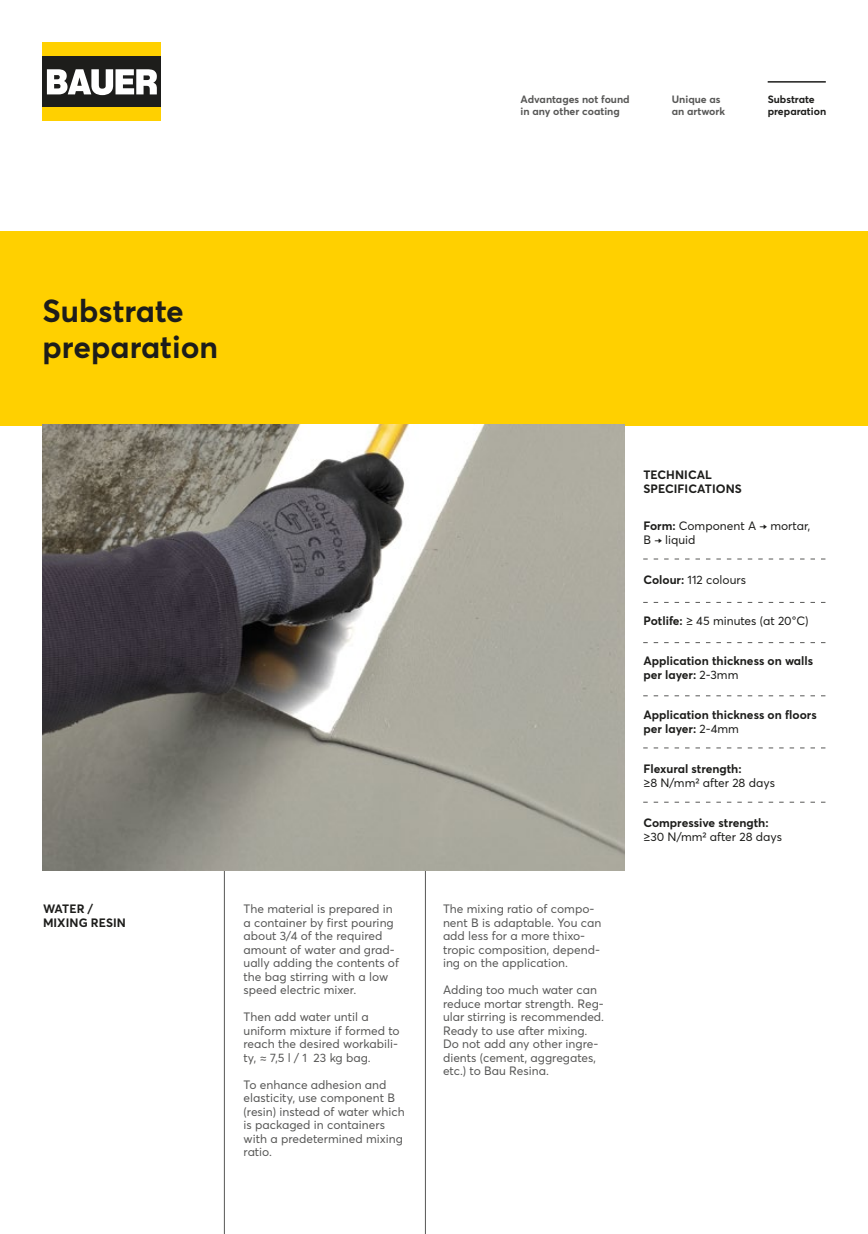
<style>
.page{position:relative;width:868px;height:1234px;background:#fff}
.page>*{position:absolute;margin:0;border:0;box-sizing:border-box;transform-origin:0 0}
.t1{font:700 31.5px/36px "Averta";color:#1d1d1b}
.t2{font:12px/13.5px "Averta";color:#575756}
.t3{font:700 12px/13.5px "Averta";color:#1d1d1b}
.t4{font:12px/13.5px "Averta";color:#1d1d1b}
.t5{font:700 10.5px/12px "Averta";color:#575756}
.t6{font:700 10.5px/12px "Averta";color:#1d1d1b}
.s1{font-weight:700}
.s2{font-weight:400}
</style>
<div class="page">
<hr style="left:224px;top:361px;width:1px;height:872px;background:#575756">
<hr style="left:425px;top:361px;width:1px;height:872px;background:#575756">
<div style="left:0;top:230px;width:867px;height:195px;background:#ffd000"></div>
<img style="left:42px;top:425px;width:582px;height:445px">
<div style="left:43px;top:56px;width:118px;height:51px;background:#1d1d1b"></div>
<div style="left:43px;top:43px;width:118px;height:13px;background:#ffd000"></div>
<div style="left:43px;top:107px;width:118px;height:14px;background:#ffd000"></div>
<svg style="left:47px;top:69px;width:110px;height:26px"></svg>
<svg style="left:643px;top:558px;width:182px;height:1px"></svg>
<svg style="left:643px;top:602px;width:182px;height:1px"></svg>
<svg style="left:643px;top:642px;width:182px;height:1px"></svg>
<svg style="left:643px;top:695px;width:182px;height:1px"></svg>
<svg style="left:643px;top:747px;width:182px;height:1px"></svg>
<svg style="left:643px;top:801px;width:182px;height:1px"></svg>
<hr style="left:767px;top:81px;width:58px;height:2px;background:#1d1d1b">
<h1 class="t1" style="left:43px;top:292px;width:177px">Substrate preparation</h1>
<p class="t5" style="left:520px;top:93px;width:111px">Advantages not found in any other coating</p>
<p class="t5" style="left:671px;top:93px;width:55px">Unique as an artwork</p>
<p class="t6" style="left:767px;top:93px;width:60px">Substrate preparation</p>
<p class="t3" style="left:643px;top:468px;width:100px">TECHNICAL<br>SPECIFICATIONS</p>
<p class="t4" style="left:643px;top:519px;width:169px"><span class="s1">Form:</span> Component Α → mortar,<br>B → liquid</p>
<p class="t4" style="left:643px;top:573px;width:104px"><span class="s1">Colour:</span> 112 colours</p>
<p class="t4" style="left:643px;top:613px;width:167px"><span class="s1">Potlife:</span> ≥ 45 minutes (at 20°C)</p>
<p class="t3" style="left:643px;top:653px;width:171px">Application thickness on walls per layer: <span class="s2">2-3mm</span></p>
<p class="t3" style="left:643px;top:707px;width:175px">Application thickness on floors per layer: <span class="s2">2-4mm</span></p>
<p class="t3" style="left:643px;top:761px;width:100px">Flexural strength:</p>
<p class="t4" style="left:643px;top:775px;width:133px">≥8 N/mm2 after 28 days</p>
<p class="t3" style="left:643px;top:815px;width:127px">Compressive strength:</p>
<p class="t4" style="left:643px;top:829px;width:140px">≥30 N/mm2 after 28 days</p>
<p class="t3" style="left:43px;top:901px;width:84px">WATER /<br>MIXING RESIN</p>
<p class="t2" style="left:443px;top:901px;width:160px">The mixing ratio of compo&shy;nent B is adaptable. You can add less for a more thixo&shy;tropic composition, depend&shy;ing on the application.</p>
<p class="t2" style="left:443px;top:982px;width:163px">Adding too much water can reduce mortar strength. Reg&shy;ular stirring is recommended.<br>Ready to use after mixing.<br>Do not add any other ingre&shy;dients (cement, aggregates, etc.) to Bau Resina.</p>
<p class="t2" style="left:243px;top:901px;width:157px">The material is prepared in a container by first pouring about 3/4 of the required amount of water and grad&shy;ually adding the contents of the bag stirring with a low speed electric mixer.</p>
<p class="t2" style="left:243px;top:1009px;width:158px">Then add water until a uniform mixture if formed to reach the desired workabili&shy;ty, ≈ 7,5 l / 1 23 kg bag.</p>
<p class="t2" style="left:243px;top:1077px;width:163px">To enhance adhesion and elasticity, use component B (resin) instead of water which is packaged in containers with a predetermined mixing ratio.</p>
</div>
